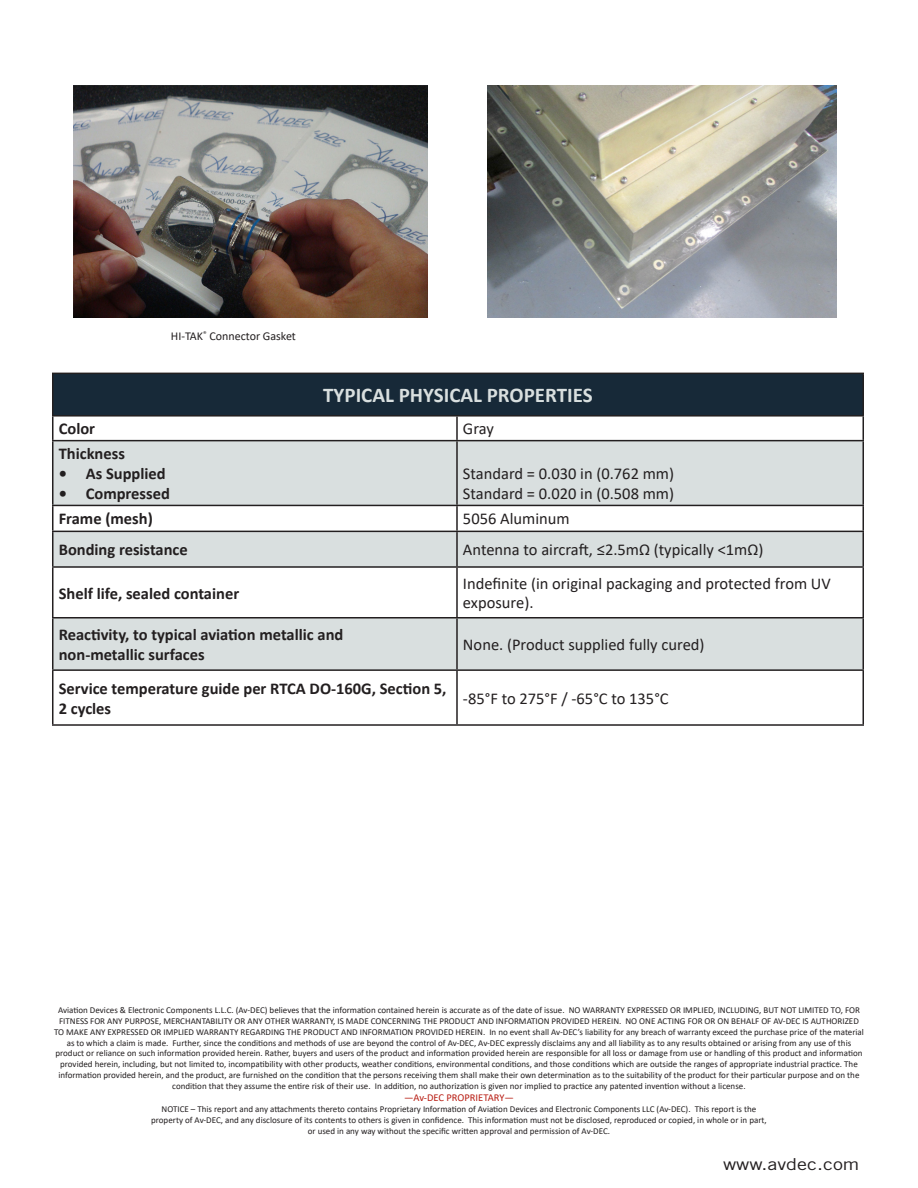
<style>
.page{position:relative;width:918px;height:1188px;background:#fff}
.page>*{position:absolute;margin:0;border:0;box-sizing:border-box;transform-origin:0 0}
.t1{font:700 21px "Calibri";color:#d9dfdf}
.Picture_Caption{font:16.5px/19.8px "Calibri";color:#231f20}
.t2{font:700 16.5px/19.8px "Calibri";color:#231f20}
.t3{font:16.5px "Trade Gothic LT Std";color:#231f20;scale:1.2 1}
.t4{font:12px "Calibri";color:#231f20}
.t5{font:10.5px "Calibri";color:#b81d13}
.t6{font:9px/10.8px "Calibri";color:#231f20;text-align:center}
</style>
<div class="page">
<div style="left:53px;top:373px;width:810px;height:43px;background:#172938"></div>
<svg style="left:53px;top:441px;width:809px;height:228px;fill:#d9dfdf"></svg>
<hr style="left:52px;top:373px;width:405px;height:1px;background:#231f20">
<hr style="left:52px;top:374px;width:1px;height:41px;background:#231f20">
<hr style="left:457px;top:373px;width:407px;height:1px;background:#231f20">
<hr style="left:862px;top:374px;width:2px;height:41px;background:#231f20">
<hr style="left:52px;top:415px;width:405px;height:2px;background:#231f20">
<svg style="left:52px;top:417px;width:1px;height:23px"></svg>
<hr style="left:457px;top:415px;width:407px;height:2px;background:#231f20">
<hr style="left:456px;top:417px;width:2px;height:23px;background:#231f20">
<hr style="left:862px;top:417px;width:2px;height:23px;background:#231f20">
<hr style="left:52px;top:440px;width:405px;height:1px;background:#231f20">
<hr style="left:52px;top:441px;width:1px;height:64px;background:#231f20">
<hr style="left:457px;top:440px;width:407px;height:1px;background:#231f20">
<hr style="left:456px;top:441px;width:2px;height:64px;background:#231f20">
<hr style="left:862px;top:441px;width:2px;height:64px;background:#231f20">
<hr style="left:52px;top:505px;width:405px;height:1px;background:#231f20">
<svg style="left:52px;top:506px;width:1px;height:25px"></svg>
<hr style="left:457px;top:505px;width:407px;height:1px;background:#231f20">
<hr style="left:456px;top:506px;width:2px;height:25px;background:#231f20">
<hr style="left:862px;top:506px;width:2px;height:25px;background:#231f20">
<hr style="left:52px;top:531px;width:405px;height:1px;background:#231f20">
<hr style="left:52px;top:532px;width:1px;height:34px;background:#231f20">
<hr style="left:457px;top:531px;width:407px;height:1px;background:#231f20">
<hr style="left:456px;top:532px;width:2px;height:34px;background:#231f20">
<hr style="left:862px;top:532px;width:2px;height:34px;background:#231f20">
<hr style="left:52px;top:566px;width:405px;height:2px;background:#231f20">
<hr style="left:52px;top:568px;width:1px;height:49px;background:#231f20">
<hr style="left:457px;top:566px;width:407px;height:2px;background:#231f20">
<hr style="left:456px;top:568px;width:2px;height:49px;background:#231f20">
<hr style="left:862px;top:568px;width:2px;height:49px;background:#231f20">
<hr style="left:52px;top:617px;width:405px;height:2px;background:#231f20">
<hr style="left:52px;top:619px;width:1px;height:50px;background:#231f20">
<hr style="left:457px;top:617px;width:407px;height:2px;background:#231f20">
<hr style="left:456px;top:619px;width:2px;height:50px;background:#231f20">
<hr style="left:862px;top:619px;width:2px;height:50px;background:#231f20">
<hr style="left:52px;top:669px;width:405px;height:2px;background:#231f20">
<hr style="left:52px;top:671px;width:1px;height:53px;background:#231f20">
<hr style="left:457px;top:669px;width:407px;height:2px;background:#231f20">
<hr style="left:456px;top:671px;width:2px;height:53px;background:#231f20">
<hr style="left:862px;top:671px;width:2px;height:53px;background:#231f20">
<hr style="left:52px;top:724px;width:405px;height:2px;background:#231f20">
<hr style="left:457px;top:724px;width:407px;height:2px;background:#231f20">
<img style="left:488px;top:85px;width:349px;height:233px">
<img style="left:73px;top:85px;width:355px;height:233px">
<p class="t4" style="left:171px;top:328px;width:127px">HI-TAK<sup>®</sup> Connector Gasket</p>
<p class="t1" style="left:323px;top:381px;width:271px">TYPICAL PHYSICAL PROPERTIES</p>
<p class="t2" style="left:59px;top:419px;width:38px">Color</p>
<p class="Picture_Caption" style="left:463px;top:418px;width:32px">Gray</p>
<p class="t2" style="left:59px;top:443px;width:68px">Thickness</p>
<p class="t2" style="left:59px;top:463px;width:108px">• As Supplied</p>
<p class="t2" style="left:59px;top:483px;width:113px">• Compressed</p>
<p class="Picture_Caption" style="left:463px;top:463px;width:213px">Standard = 0.030 in (0.762 mm)</p>
<p class="Picture_Caption" style="left:463px;top:483px;width:213px">Standard = 0.020 in (0.508 mm)</p>
<p class="t2" style="left:59px;top:508px;width:96px">Frame (mesh)</p>
<p class="Picture_Caption" style="left:463px;top:508px;width:108px">5056 Aluminum</p>
<p class="t2" style="left:59px;top:540px;width:131px">Bonding resistance</p>
<p class="Picture_Caption" style="left:463px;top:540px;width:302px">Antenna to aircraft, ≤2.5mΩ (typically &lt;1mΩ)</p>
<p class="t2" style="left:59px;top:583px;width:182px">Shelf life, sealed container</p>
<p class="Picture_Caption" style="left:463px;top:573px;width:369px">Indefinite (in original packaging and protected from UV exposure).</p>
<p class="t2" style="left:59px;top:625px;width:286px">Reactivity, to typical aviation metallic and</p>
<p class="t2" style="left:59px;top:644px;width:147px">non-metallic surfaces</p>
<p class="Picture_Caption" style="left:463px;top:634px;width:243px">None. (Product supplied fully cured)</p>
<p class="t2" style="left:59px;top:678px;width:389px">Service temperature guide per RTCA DO-160G, Section 5,<br>2 cycles</p>
<p class="Picture_Caption" style="left:463px;top:688px;width:207px">-85°F to 275°F / -65°C to 135°C</p>
<p class="t6" style="left:54px;top:1005px;width:812px">Aviation Devices &amp; Electronic Components L.L.C. (Av-DEC) believes that the information contained herein is accurate as of the date of issue. NO WARRANTY EXPRESSED OR IMPLIED, INCLUDING, BUT NOT LIMITED TO, FOR FITNESS FOR ANY PURPOSE, MERCHANTABILITY OR ANY OTHER WARRANTY, IS MADE CONCERNING THE PRODUCT AND INFORMATION PROVIDED HEREIN. NO ONE ACTING FOR OR ON BEHALF OF AV-DEC IS AUTHORIZED TO MAKE ANY EXPRESSED OR IMPLIED WARRANTY REGARDING THE PRODUCT AND INFORMATION PROVIDED HEREIN. In no event shall Av-DEC’s liability for any breach of warranty exceed the purchase price of the material as to which a claim is made. Further, since the conditions and methods of use are beyond the control of Av-DEC, Av-DEC expressly disclaims any and all liability as to any results obtained or arising from any use of this product or reliance on such information provided herein. Rather, buyers and users of the product and information provided herein are responsible for all loss or damage from use or handling of this product and information provided herein, including, but not limited to, incompatibility with other products, weather conditions, environmental conditions, and those conditions which are outside the ranges of appropriate industrial practice. The information provided herein, and the product, are furnished on the condition that the persons receiving them shall make their own determination as to the suitability of the product for their particular purpose and on the condition that they assume the entire risk of their use. In addition, no authorization is given nor implied to practice any patented invention without a license.</p>
<p class="t5" style="left:404px;top:1091px;width:111px">—Av-DEC PROPRIETARY—</p>
<p class="t6" style="left:162px;top:1104px;width:596px">NOTICE – This report and any attachments thereto contains Proprietary Information of Aviation Devices and Electronic Components LLC (Av-DEC). This report is the</p>
<p class="t6" style="left:151px;top:1114px;width:617px">property of Av-DEC, and any disclosure of its contents to others is given in confidence. This information must not be disclosed, reproduced or copied, in whole or in part,</p>
<p class="t6" style="left:308px;top:1125px;width:304px">or used in any way without the specific written approval and permission of Av-DEC.</p>
<p class="t3" style="left:723px;top:1154px;width:115px">www.avdec.com</p>
</div>
